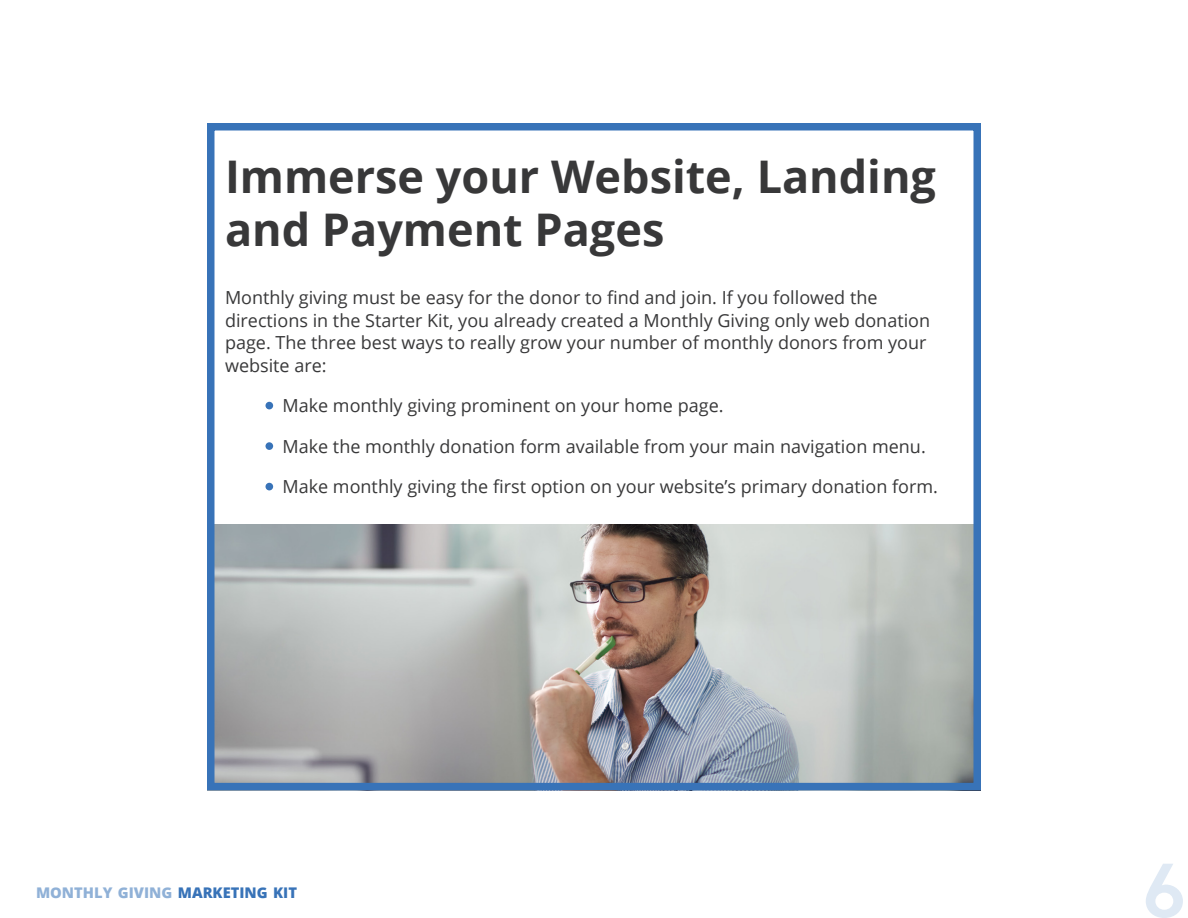
<style>
.page{position:relative;width:1188px;height:918px;background:#fff}
.page>*{position:absolute;margin:0;border:0;box-sizing:border-box;transform-origin:0 0}
.t1{font:700 75px "billcorpm 3";color:#dfe9f4}
.Header_1{font:700 45px/52.5px "Open Sans";color:#383839}
.BODY{font:18px/22.5px "Open Sans";color:#383839}
.bullets{font:18px "Open Sans";color:#383839}
.t2{font:800 14.7px "Open Sans";color:#90b1d7}
.s1{color:#3873b8}
</style>
<div class="page">
<img style="left:216px;top:524px;width:756px;height:257px">
<div style="left:266px;top:402px;width:7px;height:7px;background:#3873b8;border-radius:50%"></div>
<div style="left:266px;top:442px;width:7px;height:8px;background:#3873b8;border-radius:50%"></div>
<div style="left:266px;top:483px;width:7px;height:7px;background:#3873b8;border-radius:50%"></div>
<div style="left:207px;top:123px;width:774px;height:667px;border:8px solid #3873b8"></div>
<p class="Header_1" style="left:225px;top:150px;width:713px">Immerse your Website, Landing and Payment Pages</p>
<p class="BODY" style="left:225px;top:286px;width:707px">Monthly giving must be easy for the donor to find and join. If you followed the directions in the Starter Kit, you already created a Monthly Giving only web donation page. The three best ways to really grow your number of monthly donors from your website are:</p>
<p class="bullets" style="left:283px;top:394px;width:443px">Make monthly giving prominent on your home page.</p>
<p class="bullets" style="left:283px;top:434px;width:645px">Make the monthly donation form available from your main navigation menu.</p>
<p class="bullets" style="left:283px;top:475px;width:657px">Make monthly giving the first option on your website’s primary donation form.</p>
<p class="t2" style="left:36px;top:882px;width:263px">MONTHLY GIVING <span class="s1">MARKETING KIT</span></p>
<h1 class="t1" style="left:1143px;top:837px;width:44px">6</h1>
</div>
